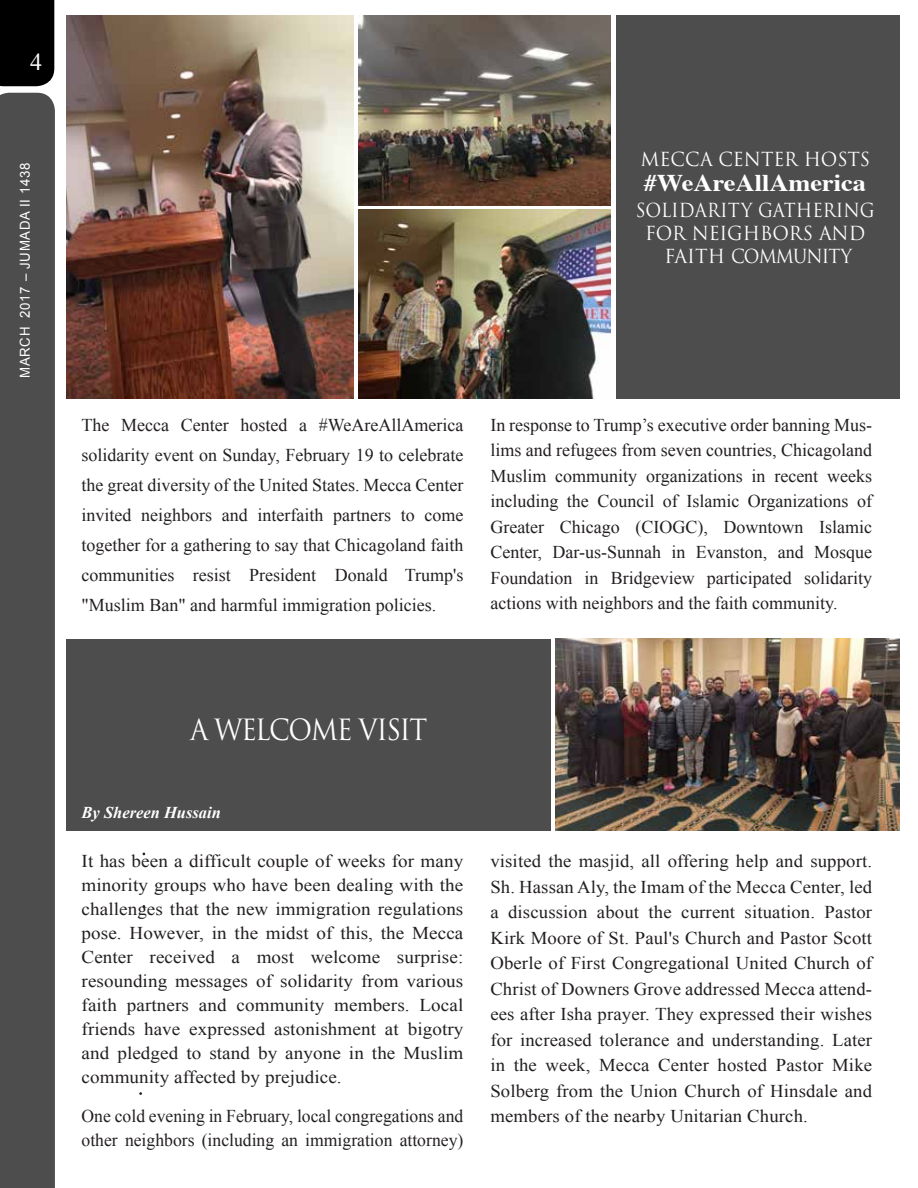
<style>
.page{position:relative;width:918px;height:1188px;background:#fff}
.page>*{position:absolute;margin:0;border:0;box-sizing:border-box;transform-origin:0 0}
.t1{font:28.5px "Trajan Pro 3";letter-spacing:-.05em;color:#fff;scale:.91 1}
.t2{font:700 24px "Times";color:#fff;scale:1.1 1}
.t3{font:24px "Times New Roman";color:#fff}
.t4{font:18.9px/23px "Trajan Pro 3";color:#fff;text-align:center;scale:.92 1}
.t5{font:18.9px "Trajan Pro 3";color:#fff;scale:.96 1}
.t6{font:18px/25.5px "Times New Roman";color:#231f20;text-align:justify}
.t7{font:18px/25.5px "Times New Roman";color:#231f20;text-align:justify;scale:1.04 1}
.t8{font:18px/24px "Times New Roman";color:#231f20;text-align:justify;scale:1.06 1}
.t9{font:italic 700 16.5px "Times New Roman";color:#fff}
.t10{font:13.65px "Arial";letter-spacing:.05em;color:#fff;scale:.96 1}
</style>
<div class="page">
<div style="left:616px;top:16px;width:284px;height:383px;background:#4d4d4e"></div>
<div style="left:66px;top:639px;width:484px;height:191px;background:#4d4d4e"></div>
<div style="left:0;top:93px;width:55px;height:1095px;background:#4d4d4e"></div>
<div style="left:0;top:0;width:54px;height:86px;background:#000"></div>
<img style="left:358px;top:16px;width:253px;height:189px">
<img style="left:358px;top:209px;width:253px;height:190px">
<img style="left:66px;top:16px;width:288px;height:383px">
<img style="left:556px;top:639px;width:344px;height:191px">
<h2 class="t3" style="left:30px;top:45px;width:13px">4</h2>
<p class="t10" style="left:16px;top:378px;width:226px;rotate:-90deg">MARCH 2017 – JUMADA II 1438</p>
<p class="t5" style="left:640px;top:146px;width:241px">MECCA CENTER HOSTS</p>
<h2 class="t2" style="left:644px;top:160px;width:204px">#WeAreAllAmerica</h2>
<p class="t4" style="left:636px;top:199px;width:261px">SOLIDARITY GATHERING<br>FOR NEIGHBORS AND<br>FAITH COMMUNITY</p>
<p class="t6" style="left:82px;top:409px;width:383px;line-height:30px">The Mecca Center hosted a #WeAreAllAmerica solidarity event on Sunday, February 19 to celebrate the great diversity of the United States. Mecca Center invited neighbors and interfaith partners to come together for a gathering to say that Chicagoland faith communities resist President Donald Trump's "Muslim Ban" and harmful immigration policies.</p>
<p class="t6" style="left:490px;top:412px;width:383px">In response to Trump’s executive order banning Mus&shy;lims and refugees from seven countries, Chicagoland Muslim community organizations in recent weeks including the Council of Islamic Organizations of Greater Chicago (CIOGC), Downtown Islamic Center, Dar-us-Sunnah in Evanston, and Mosque Foundation in Bridgeview participated solidarity actions with neighbors and the faith community.</p>
<h1 class="t1" style="left:190px;top:710px;width:262px">A WELCOME VISIT</h1>
<p class="t9" style="left:82px;top:801px;width:141px">By Shereen Hussain</p>
<p class="t8" style="left:82px;top:849px;width:362px">It has been a difficult couple of weeks for many minority groups who have been dealing with the challenges that the new immigration regulations pose. However, in the midst of this, the Mecca Center received a most welcome surprise: resounding messages of solidarity from various faith partners and community members. Local friends have expressed astonishment at bigotry and pledged to stand by anyone in the Muslim community affected by prejudice.</p>
<p class="t6" style="left:82px;top:1104px;width:383px;line-height:24px">One cold evening in February, local congregations and other neighbors (including an immigration attorney)</p>
<p class="t7" style="left:490px;top:848px;width:369px">visited the masjid, all offering help and support.<br>Sh. Hassan Aly, the Imam of the Mecca Center, led a discussion about the current situation. Pastor Kirk Moore of St. Paul's Church and Pastor Scott Oberle of First Congregational United Church of Christ of Downers Grove addressed Mecca attend&shy;ees after Isha prayer. They expressed their wishes for increased tolerance and understanding. Later in the week, Mecca Center hosted Pastor Mike Solberg from the Union Church of Hinsdale and members of the nearby Unitarian Church.</p>
</div>
